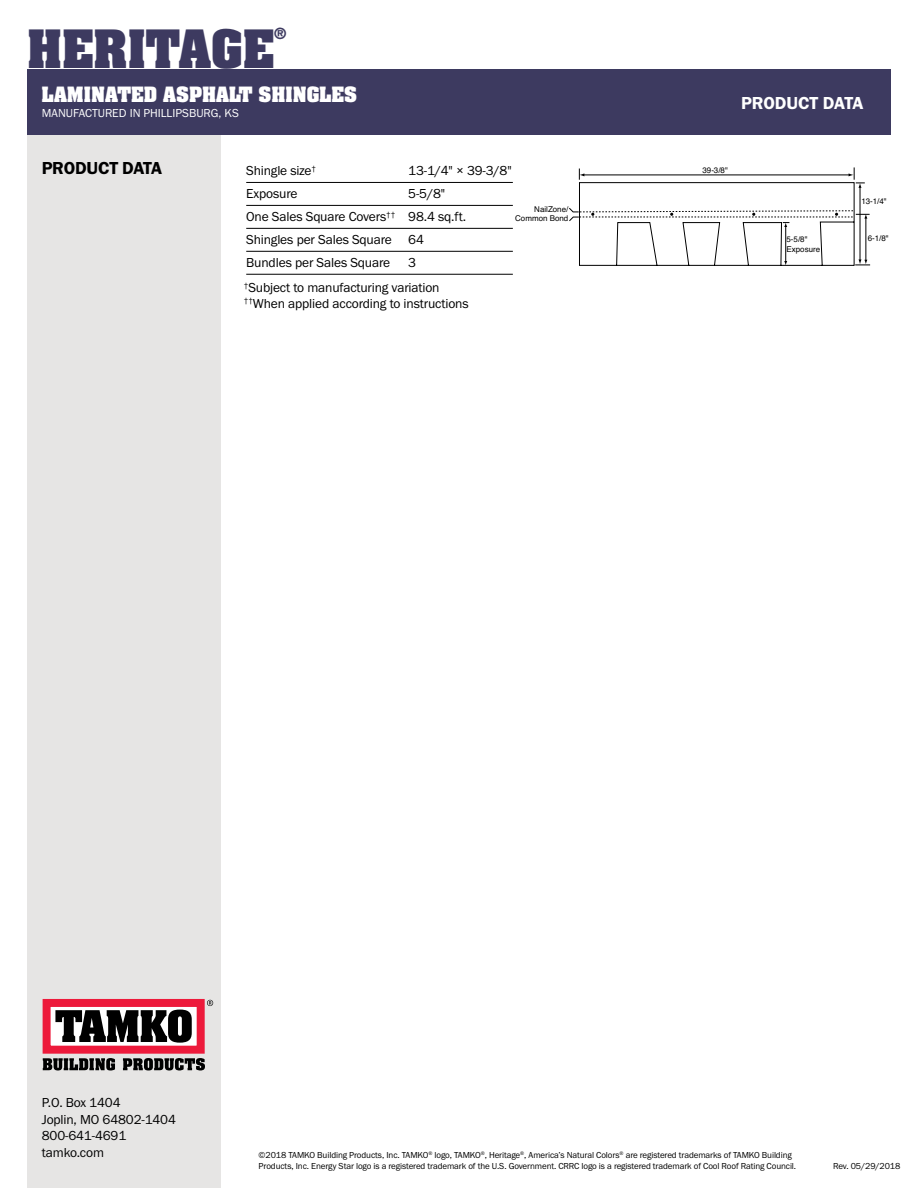
<style>
.page{position:relative;width:918px;height:1188px;background:#fff}
.page>*{position:absolute;margin:0;border:0;box-sizing:border-box;transform-origin:0 0}
.t1{font:700 45px "Aachen Std";color:#3d3a60}
.t2{font:700 18px "Aachen Std";color:#fff}
.t3{font:18px "Franklin Gothic URW Dem";letter-spacing:-.01em;color:#fff}
.t4{font:18px "Franklin Gothic URW Dem";letter-spacing:-.02em;color:#000}
.t5{font:18px "Myriad";color:#000}
.t6{font:13.5px/16.5px "Franklin Gothic URW Boo";letter-spacing:-.01em;color:#000}
.t7{font:700 13.05px "Aachen Std";color:#3d3a60}
.t8{font:12px "Franklin Gothic URW Boo";color:#fff}
.t9{font:9px/10.8px "Franklin Gothic URW Boo";letter-spacing:-.01em;color:#000}
.t10{font:7.95px/9.6px "Helvetica";color:#000;text-align:right}
</style>
<div class="page">
<div style="left:27px;top:135px;width:193px;height:1053px;background:#e6e5e4"></div>
<svg style="left:43px;top:1058px;width:72px;height:12px"></svg>
<svg style="left:123px;top:1058px;width:82px;height:13px"></svg>
<div style="left:43px;top:999px;width:162px;height:55px;background:#fff;border:8px solid #ed1a3b"></div>
<svg style="left:55px;top:1010px;width:137px;height:33px"></svg>
<svg style="left:207px;top:1000px;width:6px;height:6px"></svg>
<div style="left:27px;top:69px;width:864px;height:66px;background:#3d3a60"></div>
<hr style="left:246px;top:182px;width:267px;height:1px;background:#000">
<hr style="left:246px;top:205px;width:267px;height:1px;background:#000">
<hr style="left:246px;top:228px;width:267px;height:1px;background:#000">
<hr style="left:246px;top:251px;width:267px;height:1px;background:#000">
<hr style="left:246px;top:274px;width:267px;height:1px;background:#000">
<svg style="left:569px;top:167px;width:301px;height:99px"></svg>
<h1 class="t1" style="left:27px;top:16px;width:249px">HERITAGE</h1>
<h3 class="t7" style="left:274px;top:24px;width:14px">®</h3>
<h2 class="t2" style="left:42px;top:82px;width:317px">LAMINATED ASPHALT SHINGLES</h2>
<h3 class="t8" style="left:42px;top:105px;width:199px">MANUFACTURED IN PHILLIPSBURG, KS</h3>
<h2 class="t4" style="left:42px;top:157px;width:122px">PRODUCT DATA</h2>
<h3 class="t6" style="left:246px;top:162px;width:71px">Shingle size<sup>†</sup></h3>
<h3 class="t6" style="left:408px;top:162px;width:105px">13-1/4" × 39-3/8"</h3>
<h3 class="t6" style="left:246px;top:185px;width:53px">Exposure</h3>
<h3 class="t6" style="left:246px;top:182px;width:221px;line-height:23px;text-indent:162px">5-5/8"<br>One Sales Square Covers<sup>††</sup> 98.4 sq.ft.<br>Shingles per Sales Square 64<br>Bundles per Sales Square</h3>
<p class="t10" style="left:515px;top:204px;width:55px">NailZone/<br>Common Bond</p>
<h3 class="t6" style="left:408px;top:254px;width:9px">3</h3>
<h3 class="t6" style="left:244px;top:280px;width:226px;line-height:15.3px"><sup>†</sup>Subject to manufacturing variation <sup>††</sup>When applied according to instructions</h3>
<h2 class="t3" style="left:741px;top:92px;width:124px">PRODUCT DATA</h2>
<p class="t10" style="left:702px;top:166px;width:27px">39-3/8"</p>
<p class="t10" style="left:861px;top:197px;width:27px">13-1/4"</p>
<p class="t10" style="left:787px;top:235px;width:23px">5-5/8"</p>
<p class="t10" style="left:868px;top:234px;width:23px">6-1/8"</p>
<p class="t10" style="left:787px;top:245px;width:35px">Exposure</p>
<h3 class="t6" style="left:42px;top:1094px;width:136px">P.O. Box 1404<br>Joplin, MO 64802-1404<br>800-641-4691 tamko.com</h3>
<h2 class="t5" style="left:367px;top:1147px;width:48px">2 inch</h2>
<p class="t9" style="left:259px;top:1150px;width:539px">©2018 TAMKO Building Products, Inc. TAMKO<sup>®</sup> logo, TAMKO<sup>®</sup>, Heritage<sup>®</sup>, America’s Natural Colors<sup>®</sup> are registered trademarks of TAMKO Building<br>Products, Inc. Energy Star logo is a registered trademark of the U.S. Government. CRRC logo is a registered trademark of Cool Roof Rating Council.</p>
<p class="t9" style="left:833px;top:1160px;width:69px">Rev. 05/29/2018</p>
</div>
